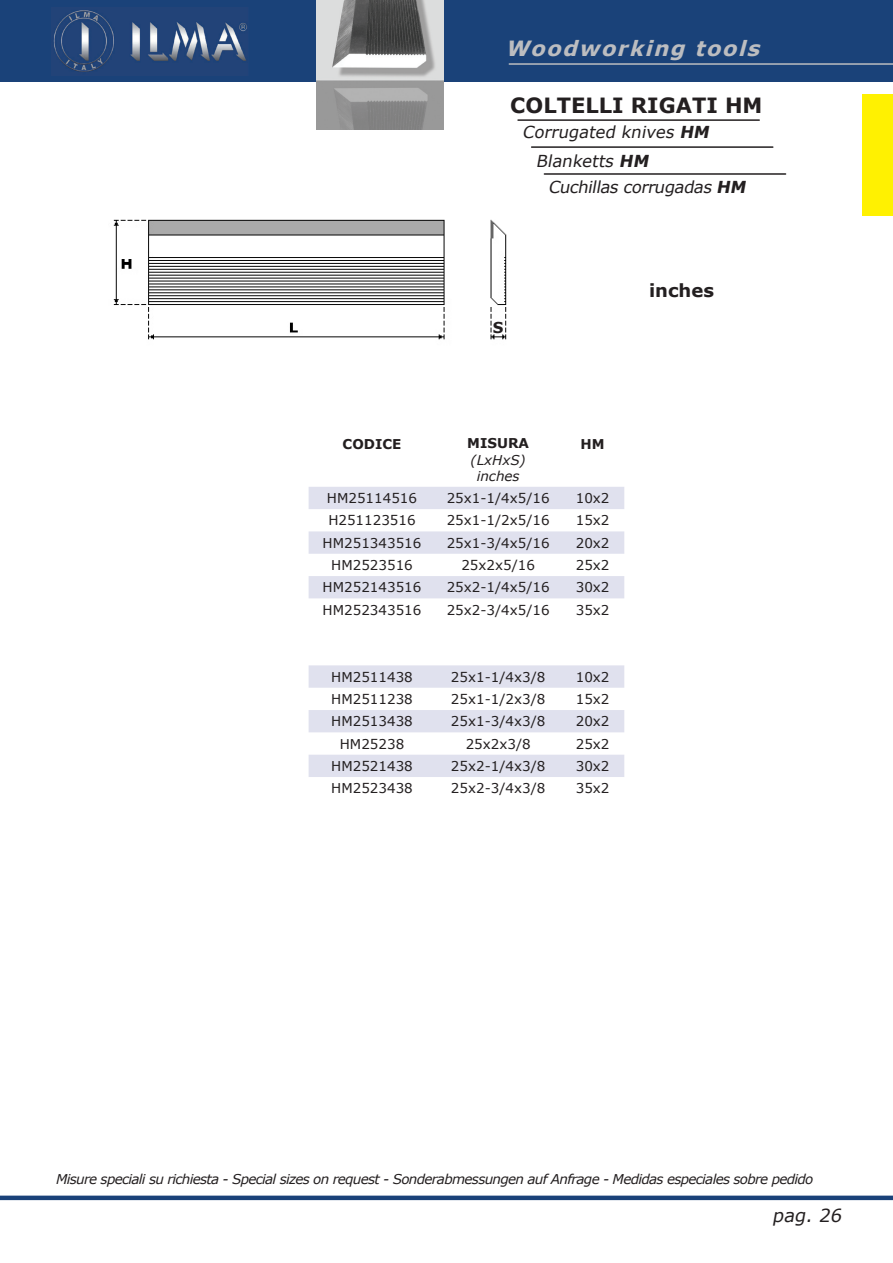
<style>
.page{position:relative;width:893px;height:1263px;background:#fff}
.page>*{position:absolute;margin:0;border:0;box-sizing:border-box;transform-origin:0 0}
.t1{font:italic 700 21px "Verdana";color:#bcbdc0}
.t2{font:700 21px "Verdana";color:#231f20}
.t3{font:700 18px "Verdana";color:#231f20}
.t4{font:italic 18px "Verdana";color:#231f20}
.t5{font:italic 16.5px/29.1px "Verdana";color:#231f20}
.t6{font:700 15px "Verdana";color:#231f20}
.t7{font:13.5px "Verdana";color:#231f20}
.t8{font:italic 13.5px "Verdana";letter-spacing:-.05em;color:#231f20}
.t9{font:700 13.5px "Verdana";color:#231f20}
.t10{font:italic 13.5px/16.2px "Verdana";color:#231f20;text-align:center}
.s1{font-weight:700}
</style>
<div class="page">
<div style="left:0;top:0;width:893px;height:81px;background:#1a4279"></div>
<div style="left:0;top:1195px;width:893px;height:5px;background:#1a4279"></div>
<div style="left:862px;top:94px;width:31px;height:122px;background:#fff101"></div>
<img style="left:53px;top:10px;width:194px;height:62px">
<hr style="left:509px;top:63px;width:384px;height:2px;background:#bcbdc0">
<hr style="left:532px;top:146px;width:241px;height:2px;background:#231f20">
<hr style="left:544px;top:173px;width:242px;height:2px;background:#231f20">
<hr style="left:518px;top:119px;width:241px;height:2px;background:#231f20">
<img style="left:317px;top:0;width:126px;height:130px">
<img style="left:113px;top:219px;width:394px;height:121px">
<svg style="left:309px;top:487px;width:315px;height:290px"></svg>
<h1 class="t1" style="left:505px;top:35px;width:262px">Woodworking tools</h1>
<h1 class="t2" style="left:510px;top:92px;width:254px">COLTELLI RIGATI HM</h1>
<p class="t5" style="left:536px;top:117px;width:178px;text-indent:-14px">Corrugated knives <span class="s1">HM<br></span>Blanketts <span class="s1">HM</span></p>
<p class="t5" style="left:548px;top:171px;width:202px">Cuchillas corrugadas <span class="s1">HM</span></p>
<p class="t6" style="left:493px;top:318px;width:12px">S</p>
<h2 class="t3" style="left:649px;top:279px;width:66px">inches</h2>
<p class="t9" style="left:343px;top:435px;width:60px">CODICE</p>
<p class="t9" style="left:467px;top:435px;width:63px">MISURA</p>
<p class="t10" style="left:471px;top:451px;width:57px">(LxHxS) inches</p>
<p class="t9" style="left:581px;top:435px;width:26px">HM</p>
<p class="t7" style="left:327px;top:490px;width:92px">HM25114516</p>
<p class="t7" style="left:447px;top:490px;width:105px">25x1-1/4x5/16</p>
<p class="t7" style="left:576px;top:490px;width:35px">10x2</p>
<p class="t7" style="left:328px;top:512px;width:89px">H251123516</p>
<p class="t7" style="left:447px;top:512px;width:105px">25x1-1/2x5/16</p>
<p class="t7" style="left:576px;top:512px;width:35px">15x2</p>
<p class="t7" style="left:323px;top:534px;width:100px">HM251343516</p>
<p class="t7" style="left:447px;top:534px;width:105px">25x1-3/4x5/16</p>
<p class="t7" style="left:576px;top:534px;width:35px">20x2</p>
<p class="t7" style="left:331px;top:557px;width:83px">HM2523516</p>
<p class="t7" style="left:461px;top:557px;width:75px">25x2x5/16</p>
<p class="t7" style="left:576px;top:557px;width:35px">25x2</p>
<p class="t7" style="left:323px;top:579px;width:100px">HM252143516</p>
<p class="t7" style="left:447px;top:579px;width:105px">25x2-1/4x5/16</p>
<p class="t7" style="left:576px;top:579px;width:35px">30x2</p>
<p class="t7" style="left:323px;top:601px;width:100px">HM252343516</p>
<p class="t7" style="left:447px;top:601px;width:105px">25x2-3/4x5/16</p>
<p class="t7" style="left:576px;top:601px;width:35px">35x2</p>
<p class="t7" style="left:331px;top:668px;width:83px">HM2511438</p>
<p class="t7" style="left:451px;top:668px;width:96px">25x1-1/4x3/8</p>
<p class="t7" style="left:576px;top:668px;width:35px">10x2</p>
<p class="t7" style="left:331px;top:690px;width:83px">HM2511238</p>
<p class="t7" style="left:451px;top:690px;width:96px">25x1-1/2x3/8</p>
<p class="t7" style="left:576px;top:690px;width:35px">15x2</p>
<p class="t7" style="left:331px;top:713px;width:83px">HM2513438</p>
<p class="t7" style="left:451px;top:713px;width:96px">25x1-3/4x3/8</p>
<p class="t7" style="left:576px;top:713px;width:35px">20x2</p>
<p class="t7" style="left:340px;top:735px;width:66px">HM25238</p>
<p class="t7" style="left:466px;top:735px;width:67px">25x2x3/8</p>
<p class="t7" style="left:576px;top:735px;width:35px">25x2</p>
<p class="t7" style="left:331px;top:757px;width:83px">HM2521438</p>
<p class="t7" style="left:451px;top:757px;width:96px">25x2-1/4x3/8</p>
<p class="t7" style="left:576px;top:757px;width:35px">30x2</p>
<p class="t7" style="left:331px;top:780px;width:83px">HM2523438</p>
<p class="t7" style="left:451px;top:780px;width:96px">25x2-3/4x3/8</p>
<p class="t7" style="left:576px;top:780px;width:35px">35x2</p>
<p class="t8" style="left:56px;top:1171px;width:759px">Misure speciali su richiesta - Special sizes on request - Sonderabmessungen auf Anfrage - Medidas especiales sobre pedido</p>
<h2 class="t4" style="left:772px;top:1204px;width:74px">pag. 26</h2>
</div>
